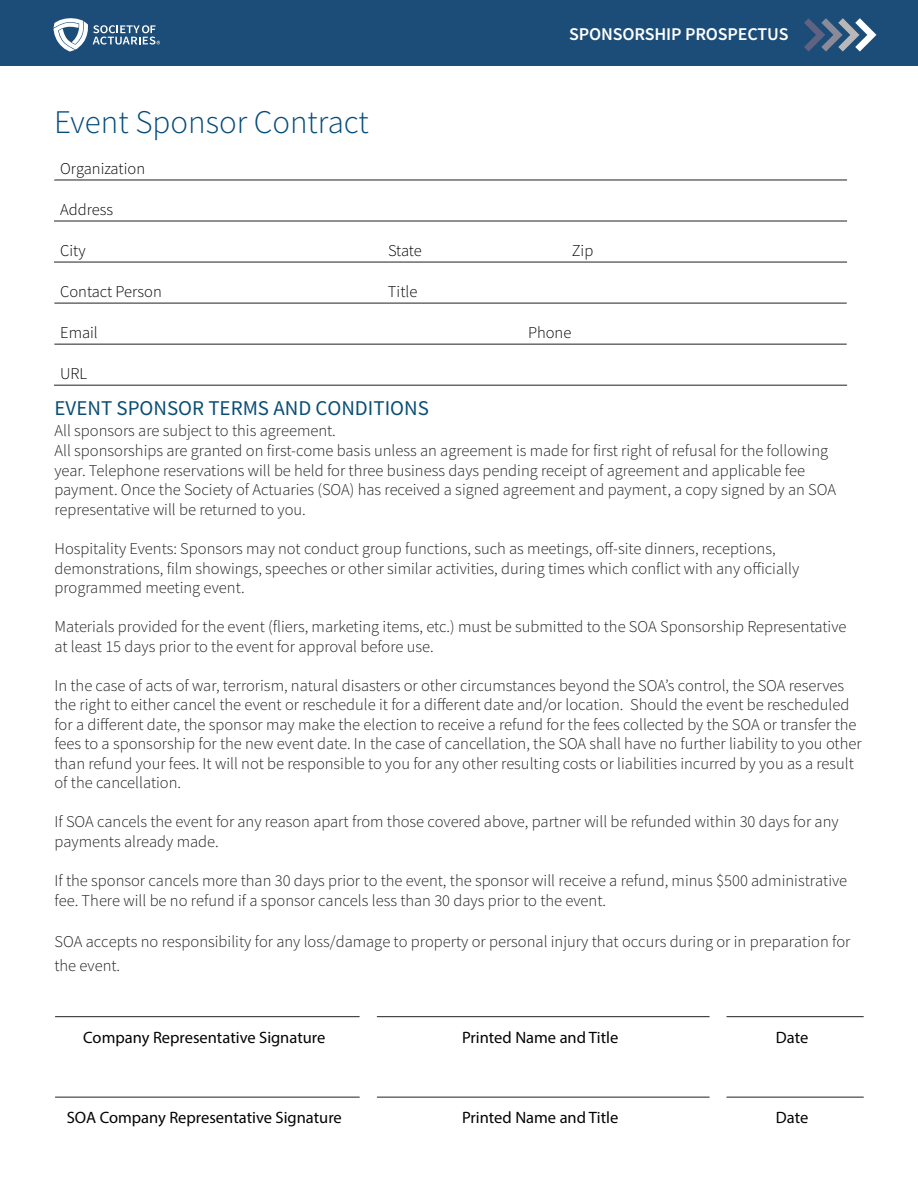
<style>
.page{position:relative;width:918px;height:1188px;background:#fff}
.page>*{position:absolute;margin:0;border:0;box-sizing:border-box;transform-origin:0 0}
.t1{font:300 33px "Source Sans Pro";color:#044c7b}
.t2{font:21px "Source Sans Pro";color:#0a4e75}
.t3{font:600 18px "Source Sans Pro";letter-spacing:-.005em;color:#fff}
.t4{font:300 16.5px/19.5px "Source Sans Pro";color:#231f20}
.t5{font:16.5px "Myriad Pro";color:#040503}
.t6{font:300 16.5px "Source Sans Pro";color:#040503}
</style>
<div class="page">
<hr style="left:54px;top:180px;width:793px;height:1px;background:#231f20">
<hr style="left:54px;top:221px;width:793px;height:1px;background:#231f20">
<hr style="left:54px;top:344px;width:793px;height:1px;background:#231f20">
<hr style="left:54px;top:385px;width:793px;height:1px;background:#231f20">
<hr style="left:54px;top:262px;width:793px;height:1px;background:#231f20">
<hr style="left:54px;top:303px;width:793px;height:1px;background:#231f20">
<hr style="left:55px;top:1016px;width:305px;height:1px;background:#231f20">
<hr style="left:377px;top:1016px;width:333px;height:1px;background:#231f20">
<hr style="left:727px;top:1016px;width:137px;height:1px;background:#231f20">
<hr style="left:55px;top:1097px;width:305px;height:1px;background:#231f20">
<hr style="left:377px;top:1097px;width:333px;height:1px;background:#231f20">
<hr style="left:727px;top:1097px;width:137px;height:1px;background:#231f20">
<div style="left:0;top:0;width:918px;height:66px;background:#1c4d79"></div>
<svg style="left:804px;top:18px;width:72px;height:34px"></svg>
<svg style="left:54px;top:18px;width:106px;height:34px"></svg>
<p class="t3" style="left:569px;top:27px;width:221px">SPONSORSHIP PROSPECTUS</p>
<h1 class="t1" style="left:54px;top:109px;width:316px">Event Sponsor Contract</h1>
<p class="t6" style="left:60px;top:162px;width:86px">Organization</p>
<p class="t6" style="left:60px;top:203px;width:55px">Address</p>
<p class="t6" style="left:60px;top:244px;width:27px">City</p>
<p class="t6" style="left:388px;top:244px;width:35px">State</p>
<p class="t6" style="left:572px;top:244px;width:23px">Zip</p>
<p class="t6" style="left:60px;top:285px;width:103px">Contact Person</p>
<p class="t6" style="left:388px;top:285px;width:31px">Title</p>
<p class="t6" style="left:60px;top:326px;width:39px">Email</p>
<p class="t6" style="left:528px;top:326px;width:45px">Phone</p>
<p class="t6" style="left:60px;top:367px;width:29px">URL</p>
<p class="t2" style="left:54px;top:395px;width:376px">EVENT SPONSOR TERMS AND CONDITIONS</p>
<p class="t4" style="left:54px;top:422px;width:783px;line-height:20px">All sponsors are subject to this agreement.<br>All sponsorships are granted on first-come basis unless an agreement is made for first right of refusal for the following year. Telephone reservations will be held for three business days pending receipt of agreement and applicable fee payment. Once the Society of Actuaries (SOA) has received a signed agreement and payment, a copy signed by an SOA representative will be returned to you.</p>
<p class="t4" style="left:54px;top:541px;width:746px">Hospitality Events: Sponsors may not conduct group functions, such as meetings, off-site dinners, receptions, demonstrations, film showings, speeches or other similar activities, during times which conflict with any officially programmed meeting event.</p>
<p class="t4" style="left:54px;top:619px;width:794px">Materials provided for the event (fliers, marketing items, etc.) must be submitted to the SOA Sponsorship Representative at least 15 days prior to the event for approval before use.</p>
<p class="t4" style="left:54px;top:677px;width:809px">In the case of acts of war, terrorism, natural disasters or other circumstances beyond the SOA’s control, the SOA reserves the right to either cancel the event or reschedule it for a different date and/or location. Should the event be rescheduled for a different date, the sponsor may make the election to receive a refund for the fees collected by the SOA or transfer the fees to a sponsorship for the new event date. In the case of cancellation, the SOA shall have no further liability to you other than refund your fees. It will not be responsible to you for any other resulting costs or liabilities incurred by you as a result of the cancellation.</p>
<p class="t4" style="left:54px;top:814px;width:786px">If SOA cancels the event for any reason apart from those covered above, partner will be refunded within 30 days for any payments already made.</p>
<p class="t4" style="left:54px;top:872px;width:794px;line-height:20px">If the sponsor cancels more than 30 days prior to the event, the sponsor will receive a refund, minus $500 administrative fee. There will be no refund if a sponsor cancels less than 30 days prior to the event.</p>
<p class="t4" style="left:54px;top:931px;width:798px;line-height:24px">SOA accepts no responsibility for any loss/damage to property or personal injury that occurs during or in preparation for the event.</p>
<p class="t5" style="left:83px;top:1031px;width:244px">Company Representative Signature</p>
<p class="t5" style="left:462px;top:1031px;width:158px">Printed Name and Title</p>
<p class="t5" style="left:776px;top:1031px;width:34px">Date</p>
<p class="t5" style="left:67px;top:1111px;width:277px">SOA Company Representative Signature</p>
<p class="t5" style="left:462px;top:1111px;width:158px">Printed Name and Title</p>
<p class="t5" style="left:776px;top:1111px;width:34px">Date</p>
</div>
